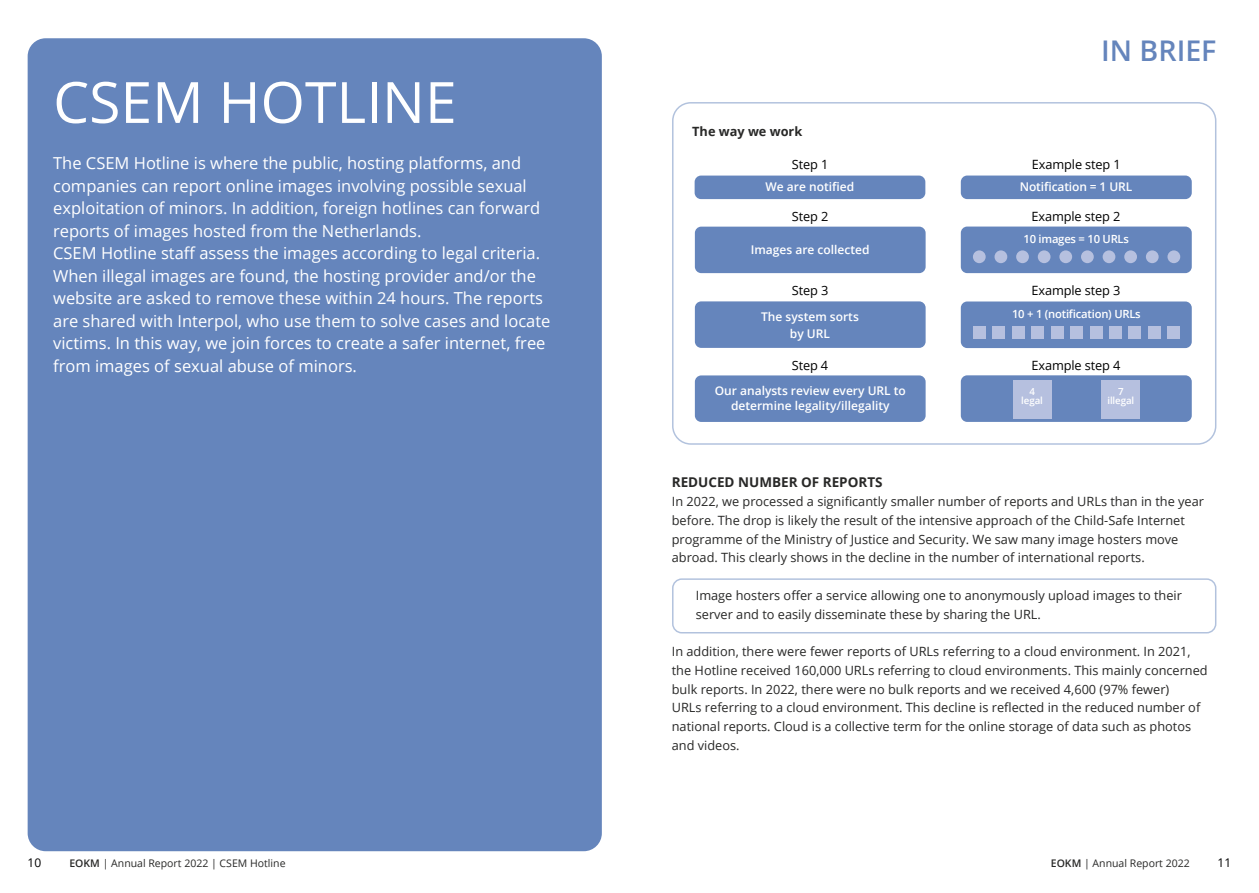
<style>
.page{position:relative;width:1259px;height:893px;background:#fff}
.page>*{position:absolute;margin:0;border:0;box-sizing:border-box;transform-origin:0 0}
.t1{font:57px "Open Sans";color:#fff}
.t2{font:600 28.5px "Open Sans";color:#6585bc}
.t3{font:16.5px/22.5px "Open Sans";color:#fff}
.t4{font:700 13.5px "Open Sans";color:#282827}
.t5{font:12.75px/18.8px "Open Sans";color:#282827}
.t6{font:12.75px "Open Sans";letter-spacing:-.01em;color:#000}
.t7{font:700 12.75px "Open Sans";color:#282827}
.t8{font:600 12px/16.5px "Open Sans";color:#fff;text-align:center}
.t9{font:12px "Open Sans";color:#000}
.t10{font:600 11.25px "Open Sans";letter-spacing:-.02em;color:#fff}
.t11{font:10.5px "Open Sans";color:#282827}
.t12{font:600 9.75px/8.6px "Open Sans";letter-spacing:-.01em;color:#fff;text-align:center}
.s1{font-weight:600}
</style>
<div class="page">
<div style="left:28px;top:38px;width:574px;height:813px;background:#6585bc;border-radius:18px"></div>
<div style="left:672px;top:102px;width:544px;height:343px;border:2px solid #6585bc;border-radius:18px"></div>
<div style="left:960px;top:227px;width:231px;height:46px;background:#6585bc;border-radius:6px"></div>
<div style="left:960px;top:301px;width:231px;height:47px;background:#6585bc;border-radius:6px"></div>
<div style="left:960px;top:375px;width:231px;height:47px;background:#6585bc;border-radius:6px"></div>
<div style="left:695px;top:227px;width:230px;height:46px;background:#6585bc;border-radius:6px"></div>
<div style="left:695px;top:301px;width:230px;height:47px;background:#6585bc;border-radius:6px"></div>
<div style="left:695px;top:375px;width:230px;height:47px;background:#6585bc;border-radius:6px"></div>
<div style="left:694px;top:176px;width:231px;height:23px;background:#6585bc;border-radius:6px"></div>
<div style="left:960px;top:176px;width:231px;height:23px;background:#6585bc;border-radius:6px"></div>
<div style="left:973px;top:250px;width:12px;height:13px;background:#b6c0df;border-radius:50%"></div>
<div style="left:1016px;top:250px;width:13px;height:13px;background:#b6c0df;border-radius:50%"></div>
<div style="left:1059px;top:250px;width:13px;height:13px;background:#b6c0df;border-radius:50%"></div>
<div style="left:1102px;top:250px;width:13px;height:13px;background:#b6c0df;border-radius:50%"></div>
<div style="left:1146px;top:250px;width:12px;height:13px;background:#b6c0df;border-radius:50%"></div>
<div style="left:1167px;top:250px;width:13px;height:13px;background:#b6c0df;border-radius:50%"></div>
<div style="left:994px;top:250px;width:13px;height:13px;background:#b6c0df;border-radius:50%"></div>
<div style="left:1037px;top:250px;width:13px;height:13px;background:#b6c0df;border-radius:50%"></div>
<div style="left:1081px;top:250px;width:12px;height:13px;background:#b6c0df;border-radius:50%"></div>
<div style="left:1124px;top:250px;width:13px;height:13px;background:#b6c0df;border-radius:50%"></div>
<div style="left:1012px;top:380px;width:39px;height:39px;background:#b6c0df"></div>
<div style="left:1101px;top:380px;width:39px;height:39px;background:#b6c0df"></div>
<div style="left:1167px;top:326px;width:13px;height:12px;background:#b6c0df"></div>
<div style="left:1148px;top:326px;width:12px;height:12px;background:#b6c0df"></div>
<div style="left:1128px;top:326px;width:13px;height:12px;background:#b6c0df"></div>
<div style="left:1109px;top:326px;width:13px;height:12px;background:#b6c0df"></div>
<div style="left:1089px;top:326px;width:13px;height:12px;background:#b6c0df"></div>
<div style="left:1070px;top:326px;width:13px;height:12px;background:#b6c0df"></div>
<div style="left:1050px;top:326px;width:13px;height:12px;background:#b6c0df"></div>
<div style="left:1031px;top:326px;width:13px;height:12px;background:#b6c0df"></div>
<div style="left:1012px;top:326px;width:12px;height:12px;background:#b6c0df"></div>
<div style="left:992px;top:326px;width:13px;height:12px;background:#b6c0df"></div>
<div style="left:973px;top:326px;width:12px;height:12px;background:#b6c0df"></div>
<div style="left:672px;top:578px;width:544px;height:55px;border:2px solid #6585bc;border-radius:9px"></div>
<h1 class="t1" style="left:53px;top:63px;width:405px">CSEM HOTLINE</h1>
<p class="t3" style="left:53px;top:152px;width:499px">The CSEM Hotline is where the public, hosting platforms, and companies can report online images involving possible sexual exploitation of minors. In addition, foreign hotlines can forward reports of images hosted from the Netherlands.<br>CSEM Hotline staff assess the images according to legal criteria.<br>When illegal images are found, the hosting provider and/or the website are asked to remove these within 24 hours. The reports are shared with Interpol, who use them to solve cases and locate victims. In this way, we join forces to create a safer internet, free from images of sexual abuse of minors.</p>
<p class="t7" style="left:692px;top:122px;width:112px">The way we work</p>
<h2 class="t2" style="left:1101px;top:31px;width:117px">IN BRIEF</h2>
<p class="t6" style="left:1032px;top:156px;width:90px">Example step 1</p>
<p class="t6" style="left:792px;top:156px;width:38px">Step 1</p>
<p class="t6" style="left:792px;top:208px;width:38px">Step 2</p>
<p class="t8" style="left:765px;top:178px;width:90px">We are notified</p>
<p class="t8" style="left:1019px;top:178px;width:114px">Notification = 1 URL</p>
<p class="t6" style="left:1031px;top:208px;width:90px">Example step 2</p>
<p class="t8" style="left:751px;top:241px;width:120px">Images are collected</p>
<p class="t10" style="left:1023px;top:231px;width:107px">10 images = 10 URLs</p>
<p class="t6" style="left:792px;top:282px;width:38px">Step 3</p>
<p class="t6" style="left:1031px;top:282px;width:90px">Example step 3</p>
<p class="t8" style="left:761px;top:308px;width:99px">The system sorts by URL</p>
<p class="t10" style="left:1012px;top:306px;width:130px">10 + 1 (notification) URLs</p>
<p class="t6" style="left:792px;top:356px;width:38px">Step 4</p>
<p class="t6" style="left:1031px;top:356px;width:90px">Example step 4</p>
<p class="t8" style="left:715px;top:383px;width:193px;line-height:15px">Our analysts review every URL to determine legality/illegality</p>
<p class="t12" style="left:1021px;top:387px;width:23px">4 legal</p>
<p class="t12" style="left:1107px;top:387px;width:28px">7 illegal</p>
<p class="t4" style="left:672px;top:473px;width:212px">REDUCED NUMBER OF REPORTS</p>
<p class="t5" style="left:672px;top:492px;width:534px">In 2022, we processed a significantly smaller number of reports and URLs than in the year before. The drop is likely the result of the intensive approach of the Child-Safe Internet programme of the Ministry of Justice and Security. We saw many image hosters move abroad. This clearly shows in the decline in the number of international reports.</p>
<p class="t5" style="left:696px;top:586px;width:488px">Image hosters offer a service allowing one to anonymously upload images to their server and to easily disseminate these by sharing the URL.</p>
<p class="t5" style="left:672px;top:642px;width:537px">In addition, there were fewer reports of URLs referring to a cloud environment. In 2021, the Hotline received 160,000 URLs referring to cloud environments. This mainly concerned bulk reports. In 2022, there were no bulk reports and we received 4,600 (97% fewer)<br>URLs referring to a cloud environment. This decline is reflected in the reduced number of national reports. Cloud is a collective term for the online storage of data such as photos and videos.</p>
<p class="t9" style="left:28px;top:854px;width:15px">10</p>
<p class="t11" style="left:69px;top:856px;width:218px"><span class="s1">EOKM</span> | Annual Report 2022 | CSEM Hotline</p>
<p class="t11" style="left:1051px;top:856px;width:140px"><span class="s1">EOKM</span> | Annual Report 2022</p>
<p class="t9" style="left:1217px;top:854px;width:15px">11</p>
</div>
